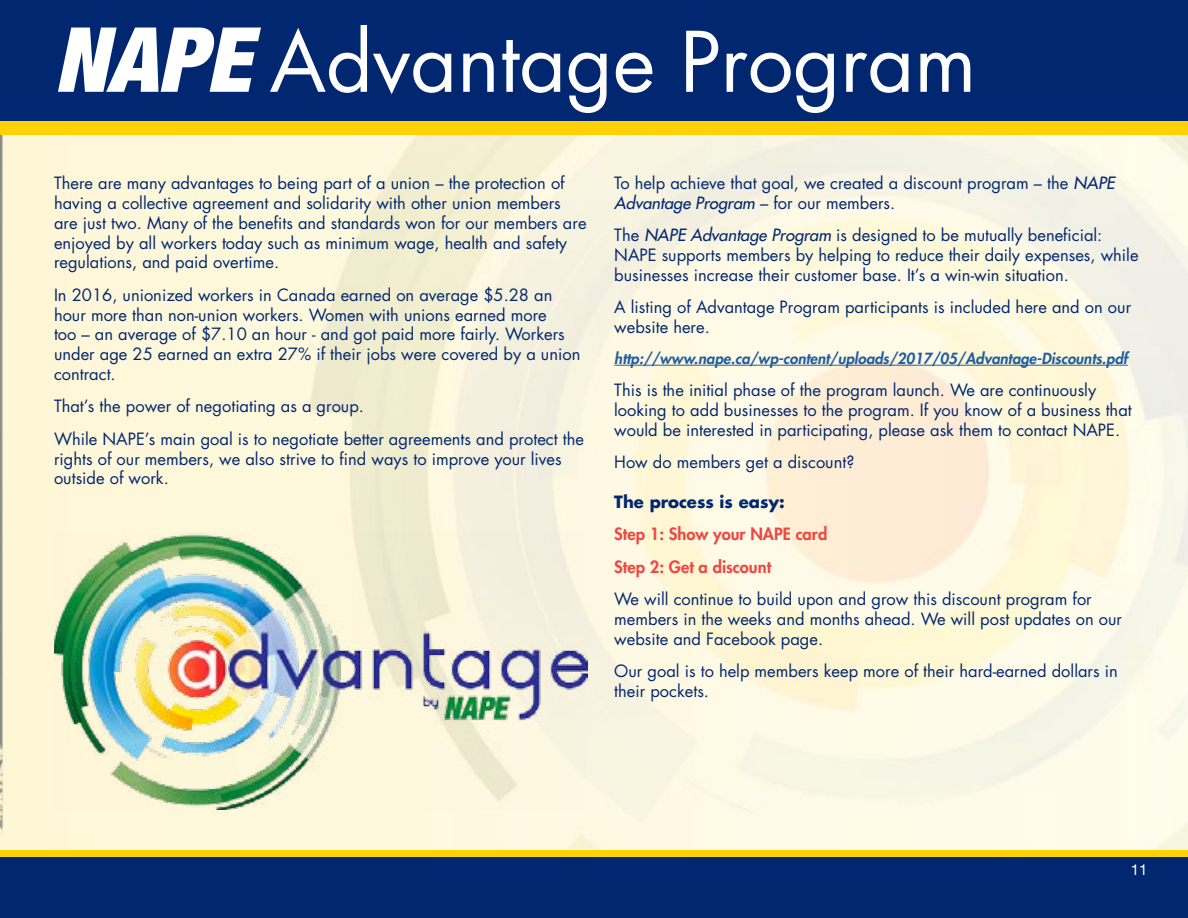
<style>
.page{position:relative;width:1188px;height:918px;background:#fff}
.page>*{position:absolute;margin:0;border:0;box-sizing:border-box;transform-origin:0 0}
.t1{font:81px "Futura LT";color:#fff}
.t2{font:16.5px/19.8px "Futura Std";color:#00276f}
.t3{font:800 16.5px/32.4px "Futura Std";color:#ef4742}
.t4{font:700 16.5px "Futura Std";color:#00276f}
.t5{font:italic 800 15px "Futura Std";color:#215e9e}
.t6{font:15px "Helvetica Neue LT Pro";color:#fff}
.s1{font-family:"Helvetica Neue LT Pro";font-weight:900;font-style:italic;font-stretch:condensed;font-size:90px}
.s2{font-weight:500;font-style:italic}
</style>
<div class="page">
<img style="left:0;top:135px;width:1188px;height:715px">
<div style="left:0;top:850px;width:1188px;height:68px;background:#00276f"></div>
<div style="left:0;top:0;width:1188px;height:135px;background:#00276f"></div>
<img style="left:54px;top:532px;width:533px;height:278px">
<hr style="left:614px;top:365px;width:514px;height:1px;background:#215e9e">
<div style="left:0;top:122px;width:1188px;height:13px;background:#ffd207"></div>
<div style="left:0;top:850px;width:1188px;height:7px;background:#ffd207"></div>
<h1 class="t1" style="left:54px;top:10px;width:924px"><span class="s1">NAPE</span> Advantage Program</h1>
<p class="t2" style="left:54px;top:173px;width:534px">There are many advantages to being part of a union – the protection of having a collective agreement and solidarity with other union members are just two. Many of the benefits and standards won for our members are enjoyed by all workers today such as minimum wage, health and safety regulations, and paid overtime.</p>
<p class="t2" style="left:54px;top:285px;width:528px">In 2016, unionized workers in Canada earned on average $5.28 an hour more than non-union workers. Women with unions earned more<br>too – an average of $7.10 an hour - and got paid more fairly. Workers under age 25 earned an extra 27% if their jobs were covered by a union contract.</p>
<p class="t2" style="left:54px;top:390px;width:532px;line-height:32.4px">That’s the power of negotiating as a group.<br>While NAPE’s main goal is to negotiate better agreements and protect the</p>
<p class="t2" style="left:54px;top:449px;width:509px">rights of our members, we also strive to find ways to improve your lives outside of work.</p>
<p class="t2" style="left:614px;top:173px;width:502px">To help achieve that goal, we created a discount program – the <span class="s2">NAPE<br>Advantage Program</span> – for our members.</p>
<p class="t2" style="left:614px;top:226px;width:526px">The <span class="s2">NAPE Advantage Program</span> is designed to be mutually beneficial:<br>NAPE supports members by helping to reduce their daily expenses, while businesses increase their customer base. It’s a win-win situation.</p>
<p class="t2" style="left:614px;top:298px;width:518px">A listing of Advantage Program participants is included here and on our website here.</p>
<p class="t5" style="left:614px;top:349px;width:515px">http://www.nape.ca/wp-content/uploads/2017/05/Advantage-Discounts.pdf</p>
<p class="t2" style="left:614px;top:380px;width:519px">This is the initial phase of the program launch. We are continuously looking to add businesses to the program. If you know of a business that would be interested in participating, please ask them to contact NAPE.</p>
<p class="t2" style="left:614px;top:452px;width:242px">How do members get a discount?</p>
<p class="t4" style="left:614px;top:491px;width:172px">The process is easy:</p>
<p class="t3" style="left:614px;top:518px;width:215px">Step 1: Show your NAPE card<br>Step 2: Get a discount</p>
<p class="t2" style="left:614px;top:589px;width:509px">We will continue to build upon and grow this discount program for members in the weeks and months ahead. We will post updates on our website and Facebook page.</p>
<p class="t2" style="left:614px;top:661px;width:505px">Our goal is to help members keep more of their hard-earned dollars in their pockets.</p>
<p class="t6" style="left:1131px;top:860px;width:18px">11</p>
</div>
